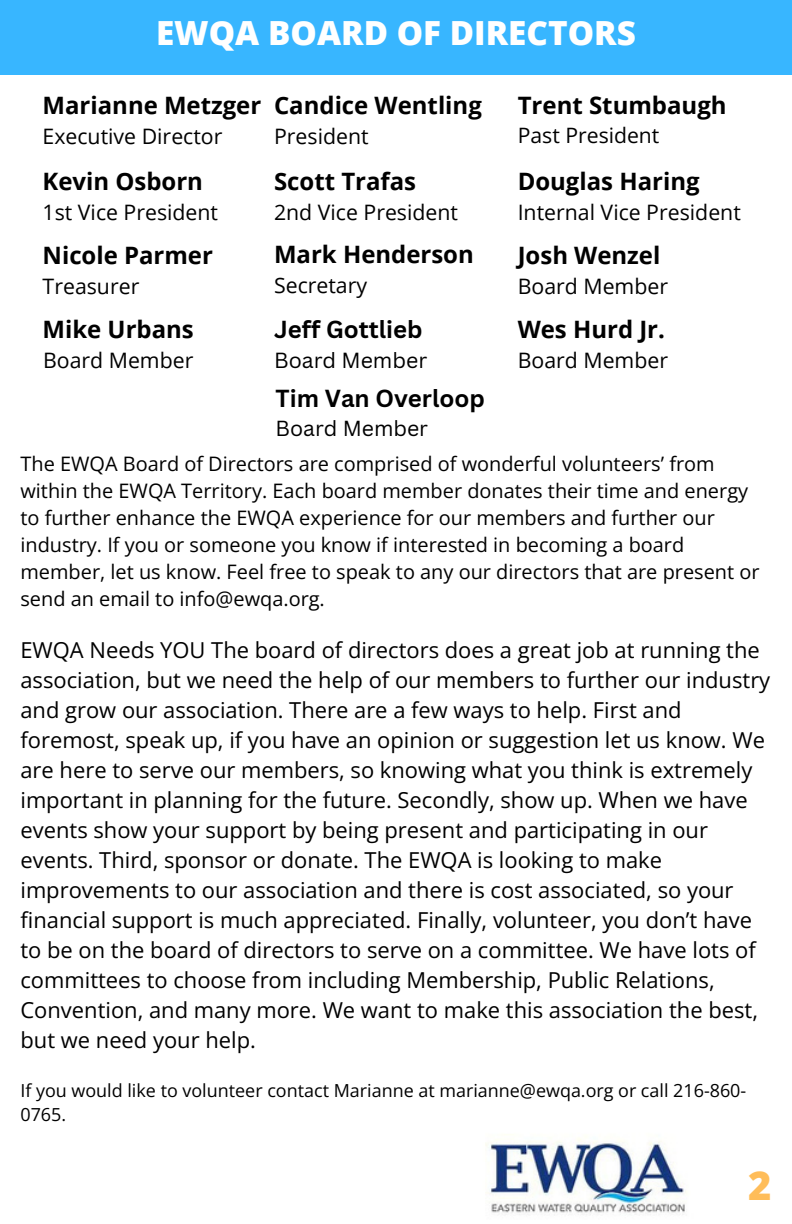
<style>
.page{position:relative;width:792px;height:1224px;background:#fff}
.page>*{position:absolute;margin:0;border:0;box-sizing:border-box;transform-origin:0 0}
.t1{font:800 40px "Open Sans";color:#ffbd59}
.t2{font:800 33.2px "Open Sans";color:#fff}
.t3{font:700 24px "Open Sans";color:#000}
.t4{font:700 24px "Canva Sans";color:#000}
.t5{font:22px/30px "Open Sans";color:#000}
.t6{font:21.2px "Open Sans";color:#000}
.t7{font:21.2px "Canva Sans";color:#000}
.t8{font:20px/27px "Open Sans";color:#000}
.t9{font:18px/24px "Open Sans";color:#000}
</style>
<div class="page">
<div style="left:0;top:0;width:792px;height:74px;background:#38b6ff"></div>
<img style="left:485px;top:1138px;width:202px;height:77px">
<h1 class="t2" style="left:156px;top:10px;width:481px">EWQA BOARD OF DIRECTORS</h1>
<h3 class="t3" style="left:43px;top:88px;width:220px">Marianne Metzger</h3>
<h3 class="t6" style="left:43px;top:121px;width:181px">Executive Director</h3>
<h2 class="t3" style="left:43px;top:165px;width:162px">Kevin Osborn</h2>
<h2 class="t6" style="left:43px;top:198px;width:177px">1st Vice President</h2>
<h3 class="t3" style="left:43px;top:239px;width:172px">Nicole Parmer</h3>
<h3 class="t6" style="left:43px;top:271px;width:98px">Treasurer</h3>
<h2 class="t3" style="left:43px;top:312px;width:153px">Mike Urbans</h2>
<h2 class="t6" style="left:43px;top:345px;width:152px">Board Member</h2>
<h2 class="t3" style="left:274px;top:88px;width:209px">Candice Wentling</h2>
<h2 class="t6" style="left:274px;top:121px;width:96px">President</h2>
<h3 class="t3" style="left:274px;top:165px;width:144px">Scott Trafas</h3>
<h3 class="t6" style="left:274px;top:198px;width:185px">2nd Vice President</h3>
<h3 class="t3" style="left:274px;top:237px;width:201px">Mark Henderson</h3>
<h3 class="t6" style="left:274px;top:270px;width:95px">Secretary</h3>
<p class="t4" style="left:274px;top:312px;width:150px">Jeff Gottlieb</p>
<p class="t7" style="left:274px;top:345px;width:155px">Board Member</p>
<p class="t4" style="left:276px;top:382px;width:211px">Tim Van Overloop</p>
<p class="t7" style="left:276px;top:413px;width:154px">Board Member</p>
<p class="t3" style="left:518px;top:89px;width:211px">Trent Stumbaugh</p>
<p class="t6" style="left:518px;top:120px;width:143px">Past President</p>
<h2 class="t3" style="left:518px;top:165px;width:183px">Douglas Haring</h2>
<h2 class="t6" style="left:518px;top:198px;width:225px">Internal Vice President</h2>
<h3 class="t3" style="left:518px;top:239px;width:144px">Josh Wenzel</h3>
<h3 class="t6" style="left:518px;top:271px;width:152px">Board Member</h3>
<h2 class="t3" style="left:518px;top:312px;width:149px">Wes Hurd Jr.</h2>
<h2 class="t6" style="left:518px;top:345px;width:152px">Board Member</h2>
<h3 class="t8" style="left:20px;top:450px;width:741px">The EWQA Board of Directors are comprised of wonderful volunteers’ from within the EWQA Territory. Each board member donates their time and energy to further enhance the EWQA experience for our members and further our industry. If you or someone you know if interested in becoming a board member, let us know. Feel free to speak to any our directors that are present or send an email to info@ewqa.org.</h3>
<h2 class="t5" style="left:20px;top:635px;width:751px">EWQA Needs YOU The board of directors does a great job at running the association, but we need the help of our members to further our industry and grow our association. There are a few ways to help. First and foremost, speak up, if you have an opinion or suggestion let us know. We are here to serve our members, so knowing what you think is extremely important in planning for the future. Secondly, show up. When we have events show your support by being present and participating in our events. Third, sponsor or donate. The EWQA is looking to make improvements to our association and there is cost associated, so your financial support is much appreciated. Finally, volunteer, you don’t have to be on the board of directors to serve on a committee. We have lots of committees to choose from including Membership, Public Relations, Convention, and many more. We want to make this association the best, but we need your help.</h2>
<h2 class="t9" style="left:20px;top:1078px;width:727px">If you would like to volunteer contact Marianne at marianne@ewqa.org or call 216-860-<br>0765.</h2>
<h3 class="t1" style="left:748px;top:1157px;width:25px">2</h3>
</div>
